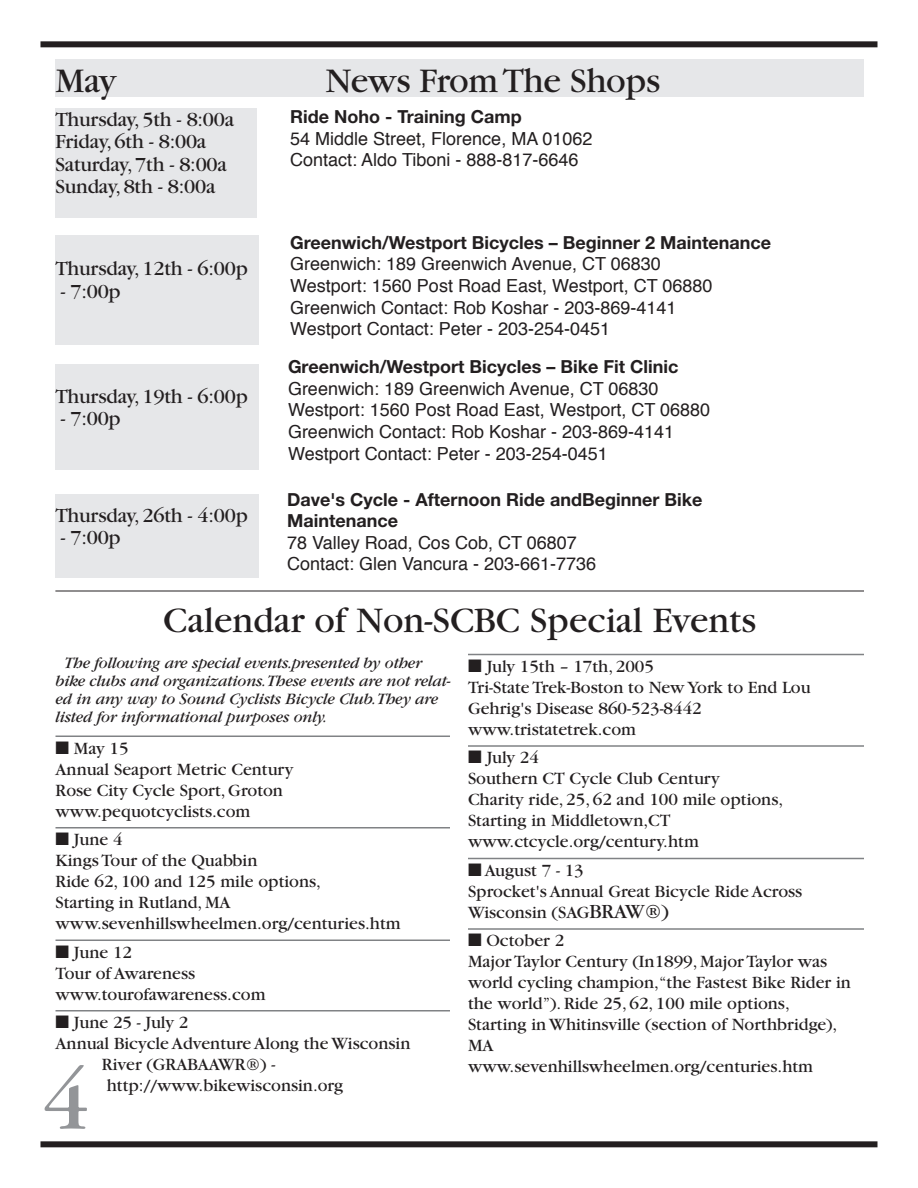
<style>
.page{position:relative;width:918px;height:1188px;background:#fff}
.page>*{position:absolute;margin:0;border:0;box-sizing:border-box;transform-origin:0 0}
.t1{font:90px "Garamond";color:#939598}
.t2{font:37.5px "Garamond";color:#231f20}
.t3{font:36px "Garamond";letter-spacing:-.01em;color:#231f20}
.t4{font:21px/22.5px "Garamond";letter-spacing:-.01em;color:#231f20}
.t5{font:18px/21px "Garamond";color:#231f20}
.t6{font:18px/21.6px "Helvetica";color:#231f20}
.t7{font:700 18px/21.6px "Helvetica Neue LT Std";color:#231f20}
.t8{font:italic 16.5px/18px "Garamond";letter-spacing:-.01em;color:#231f20}
.s1{font-size:21px}
</style>
<div class="page">
<hr style="left:56px;top:736px;width:394px;height:1px;background:#808285">
<hr style="left:56px;top:827px;width:394px;height:2px;background:#808285">
<hr style="left:56px;top:940px;width:394px;height:1px;background:#808285">
<hr style="left:56px;top:1010px;width:394px;height:2px;background:#808285">
<div style="left:40px;top:1141px;width:837px;height:6px;background:#231f20"></div>
<div style="left:40px;top:41px;width:837px;height:6px;background:#231f20"></div>
<div style="left:55px;top:108px;width:201px;height:109px;background:#e6e7e9"></div>
<div style="left:55px;top:59px;width:809px;height:38px;background:#e6e7e9"></div>
<div style="left:55px;top:235px;width:204px;height:109px;background:#e6e7e9"></div>
<div style="left:55px;top:365px;width:204px;height:105px;background:#e6e7e9"></div>
<div style="left:55px;top:494px;width:204px;height:84px;background:#e6e7e9"></div>
<hr style="left:468px;top:654px;width:396px;height:1px;background:#808285">
<hr style="left:468px;top:745px;width:396px;height:2px;background:#808285">
<hr style="left:468px;top:858px;width:396px;height:1px;background:#808285">
<hr style="left:468px;top:928px;width:396px;height:2px;background:#808285">
<hr style="left:55px;top:591px;width:809px;height:1px;background:#231f20">
<h3 class="t3" style="left:55px;top:62px;width:63px">May</h3>
<h3 class="t3" style="left:325px;top:62px;width:336px">News From The Shops</h3>
<p class="t4" style="left:55px;top:108px;width:180px">Thursday, 5th - 8:00a<br>Friday, 6th - 8:00a<br>Saturday, 7th - 8:00a<br>Sunday, 8th - 8:00a</p>
<p class="t7" style="left:290px;top:105px;width:233px">Ride Noho - Training Camp</p>
<p class="t6" style="left:290px;top:128px;width:304px">54 Middle Street, Florence, MA 01062<br>Contact: Aldo Tiboni - 888-817-6646</p>
<p class="t4" style="left:55px;top:257px;width:194px">Thursday, 12th - 6:00p</p>
<p class="t4" style="left:61px;top:280px;width:62px">- 7:00p</p>
<p class="t4" style="left:55px;top:385px;width:194px">Thursday, 19th - 6:00p</p>
<p class="t4" style="left:61px;top:408px;width:62px">- 7:00p</p>
<p class="t4" style="left:55px;top:504px;width:194px">Thursday, 26th - 4:00p</p>
<p class="t4" style="left:61px;top:527px;width:62px">- 7:00p</p>
<p class="t7" style="left:290px;top:231px;width:482px">Greenwich/Westport Bicycles – Beginner 2 Maintenance</p>
<p class="t6" style="left:290px;top:254px;width:424px">Greenwich: 189 Greenwich Avenue, CT 06830<br>Westport: 1560 Post Road East, Westport, CT 06880<br>Greenwich Contact: Rob Koshar - 203-869-4141<br>Westport Contact: Peter - 203-254-0451</p>
<p class="t7" style="left:288px;top:356px;width:392px">Greenwich/Westport Bicycles – Bike Fit Clinic</p>
<p class="t6" style="left:288px;top:378px;width:424px">Greenwich: 189 Greenwich Avenue, CT 06830<br>Westport: 1560 Post Road East, Westport, CT 06880<br>Greenwich Contact: Rob Koshar - 203-869-4141<br>Westport Contact: Peter - 203-254-0451</p>
<p class="t7" style="left:287px;top:488px;width:417px">Dave's Cycle - Afternoon Ride andBeginner Bike<br>Maintenance</p>
<p class="t6" style="left:287px;top:532px;width:310px">78 Valley Road, Cos Cob, CT 06807<br>Contact: Glen Vancura - 203-661-7736</p>
<h2 class="t2" style="left:163px;top:601px;width:594px">Calendar of Non-SCBC Special Events</h2>
<p class="t8" style="left:55px;top:654px;width:397px;text-indent:9px">The following are special events.presented by other bike clubs and organizations.These events are not relat&shy;ed in any way to Sound Cyclists Bicycle Club. They are listed for informational purposes only.</p>
<p class="t5" style="left:468px;top:656px;width:344px">■ July 15th – 17th, 2005<br>Tri-State Trek-Boston to New York to End Lou<br>Gehrig's Disease 860-523-8442 www.tristatetrek.com</p>
<p class="t5" style="left:468px;top:747px;width:317px">■ July 24<br>Southern CT Cycle Club Century<br>Charity ride, 25, 62 and 100 mile options,<br>Starting in Middletown,CT www.ctcycle.org/century.htm</p>
<p class="t5" style="left:468px;top:860px;width:336px">■ August 7 - 13<br>Sprocket's Annual Great Bicycle Ride Across<br>Wisconsin (SAG<span class="s1">BRAW®)</span></p>
<p class="t5" style="left:468px;top:930px;width:384px">■ October 2<br>Major Taylor Century (In1899, Major Taylor was world cycling champion,“the Fastest Bike Rider in the world”). Ride 25, 62, 100 mile options, Starting in Whitinsville (section of Northbridge), MA<br>www.sevenhillswheelmen.org/centuries.htm</p>
<p class="t5" style="left:56px;top:738px;width:240px">■ May 15<br>Annual Seaport Metric Century<br>Rose City Cycle Sport, Groton www.pequotcyclists.com</p>
<p class="t5" style="left:56px;top:829px;width:347px">■ June 4<br>Kings Tour of the Quabbin<br>Ride 62, 100 and 125 mile options,<br>Starting in Rutland, MA www.sevenhillswheelmen.org/centuries.htm</p>
<p class="t5" style="left:56px;top:942px;width:212px">■ June 12<br>Tour of Awareness www.tourofawareness.com</p>
<p class="t5" style="left:56px;top:1012px;width:134px">■ June 25 - July 2</p>
<p class="t5" style="left:56px;top:1033px;width:356px">Annual Bicycle Adventure Along the Wisconsin</p>
<p class="t5" style="left:102px;top:1054px;width:175px">River (GRABAAWR®) -</p>
<p class="t5" style="left:107px;top:1075px;width:238px">http://www.bikewisconsin.org</p>
<h1 class="t1" style="left:42px;top:1053px;width:49px">4</h1>
</div>
